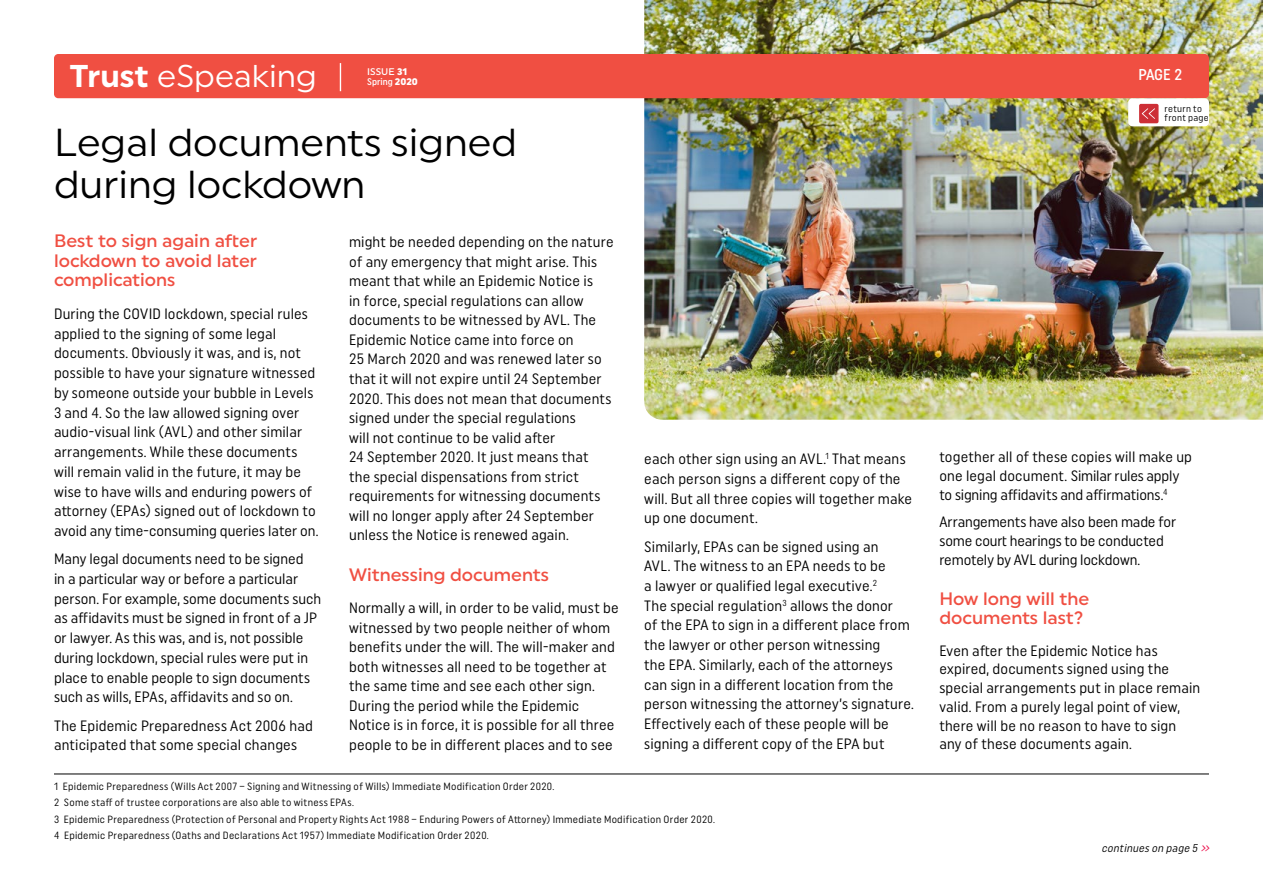
<style>
.page{position:relative;width:1263px;height:893px;background:#fff}
.page>*{position:absolute;margin:0;border:0;box-sizing:border-box;transform-origin:0 0}
.t1{font:39px/42px "Uniform";color:#000}
.t2{font:31.5px "Uniform";color:#fff}
.t3{font:500 18px/19.5px "Uniform";color:#f04f42;text-align:justify}
.t4{font:500 15.75px "Uniform Condensed";color:#fff}
.t5{font:15px/19.5px "Uniform Condensed";letter-spacing:.01em;color:#000}
.t6{font:15px/19.2px "Uniform Condensed";letter-spacing:-.01em;color:#000}
.t7{font:italic 11.25px "Uniform Condensed";color:#000}
.t8{font:10.5px/16.2px "Uniform Condensed";letter-spacing:.025em;color:#000}
.t9{font:9.6px/9px "Uniform Condensed";letter-spacing:.03em;color:#000}
.t10{font:500 9.6px "Uniform Condensed";color:#fff}
.t11{font:500 9.6px "Uniform";color:#fff}
.s1{font-weight:700}
.s2{font-weight:900}
.s3{font-family:"Uniform";font-weight:900}
.s4{font-size:13.5px;color:#ed1651}
</style>
<div class="page">
<img style="left:644px;top:0;width:619px;height:420px">
<div style="left:54px;top:54px;width:1155px;height:44px;background:#f04f42;border-radius:4px"></div>
<svg style="left:340px;top:63px;width:1px;height:28px"></svg>
<div style="left:1128px;top:98px;width:81px;height:28px;background:#fff;border-radius:4px"></div>
<div style="left:1139px;top:104px;width:19px;height:19px;background:#cd2f36;border-radius:2px"></div>
<svg style="left:1142px;top:108px;width:13px;height:11px"></svg>
<hr style="left:54px;top:774px;width:1155px;height:1px;background:#000">
<h2 class="t2" style="left:70px;top:57px;width:249px"><span class="s1">Trust</span> eSpeaking</h2>
<p class="t4" style="left:1138px;top:65px;width:45px">PAGE 2</p>
<p class="t11" style="left:367px;top:65px;width:42px">ISSUE <span class="s2">31</span></p>
<p class="t10" style="left:367px;top:76px;width:52px">Spring <span class="s3">2020</span></p>
<h1 class="t1" style="left:54px;top:121px;width:465px">Legal documents signed during lockdown</h1>
<p class="t3" style="left:54px;top:231px;width:205px">Best to sign again after lockdown to avoid later complications</p>
<p class="t5" style="left:54px;top:304px;width:266px">During the COVID lockdown, special rules applied to the signing of some legal documents. Obviously it was, and is, not possible to have your signature witnessed by someone outside your bubble in Levels 3 and 4. So the law allowed signing over audio-visual link (AVL) and other similar arrangements. While these documents will remain valid in the future, it may be wise to have wills and enduring powers of attorney (EPAs) signed out of lockdown to avoid any time-consuming queries later on.</p>
<p class="t5" style="left:54px;top:549px;width:269px">Many legal documents need to be signed<br>in a particular way or before a particular person. For example, some documents such as affidavits must be signed in front of a JP or lawyer. As this was, and is, not possible during lockdown, special rules were put in place to enable people to sign documents such as wills, EPAs, affidavits and so on.</p>
<p class="t5" style="left:54px;top:715px;width:260px">The Epidemic Preparedness Act 2006 had anticipated that some special changes</p>
<p class="t5" style="left:349px;top:232px;width:266px">might be needed depending on the nature of any emergency that might arise. This meant that while an Epidemic Notice is<br>in force, special regulations can allow documents to be witnessed by AVL. The Epidemic Notice came into force on<br>25 March 2020 and was renewed later so that it will not expire until 24 September 2020. This does not mean that documents signed under the special regulations<br>will not continue to be valid after<br>24 September 2020. It just means that<br>the special dispensations from strict requirements for witnessing documents will no longer apply after 24 September unless the Notice is renewed again.</p>
<p class="t3" style="left:349px;top:564px;width:201px">Witnessing documents</p>
<p class="t5" style="left:349px;top:598px;width:271px">Normally a will, in order to be valid, must be witnessed by two people neither of whom benefits under the will. The will-maker and both witnesses all need to be together at the same time and see each other sign.<br>During the period while the Epidemic Notice is in force, it is possible for all three people to be in different places and to see</p>
<p class="t5" style="left:644px;top:449px;width:269px">each other sign using an AVL.<sup>1</sup> That means each person signs a different copy of the will. But all three copies will together make up one document.</p>
<p class="t5" style="left:644px;top:536px;width:271px">Similarly, EPAs can be signed using an<br>AVL. The witness to an EPA needs to be<br>a lawyer or qualified legal executive.<sup>2<br></sup>The special regulation<sup>3</sup> allows the donor<br>of the EPA to sign in a different place from the lawyer or other person witnessing<br>the EPA. Similarly, each of the attorneys can sign in a different location from the person witnessing the attorney’s signature.<br>Effectively each of these people will be signing a different copy of the EPA but</p>
<p class="t8" style="left:54px;top:778px;width:662px">1 Epidemic Preparedness (Wills Act 2007 – Signing and Witnessing of Wills) Immediate Modification Order 2020.<br>2 Some staff of trustee corporations are also able to witness EPAs.<br>3 Epidemic Preparedness (Protection of Personal and Property Rights Act 1988 – Enduring Powers of Attorney) Immediate Modification Order 2020.<br>4 Epidemic Preparedness (Oaths and Declarations Act 1957) Immediate Modification Order 2020.</p>
<p class="t9" style="left:1164px;top:104px;width:46px">return to front page</p>
<p class="t5" style="left:939px;top:447px;width:254px;line-height:18.8px">together all of these copies will make up one legal document. Similar rules apply to signing affidavits and affirmations.<sup>4</sup></p>
<p class="t6" style="left:939px;top:512px;width:238px">Arrangements have also been made for some court hearings to be conducted remotely by AVL during lockdown.</p>
<p class="t3" style="left:939px;top:588px;width:152px">How long will the documents last?</p>
<p class="t5" style="left:939px;top:641px;width:262px;line-height:18.8px">Even after the Epidemic Notice has expired, documents signed using the special arrangements put in place remain valid. From a purely legal point of view, there will be no reason to have to sign any of these documents again.</p>
<p class="t7" style="left:1101px;top:842px;width:112px">continueson page 5 <span class="s4">»</span></p>
</div>
